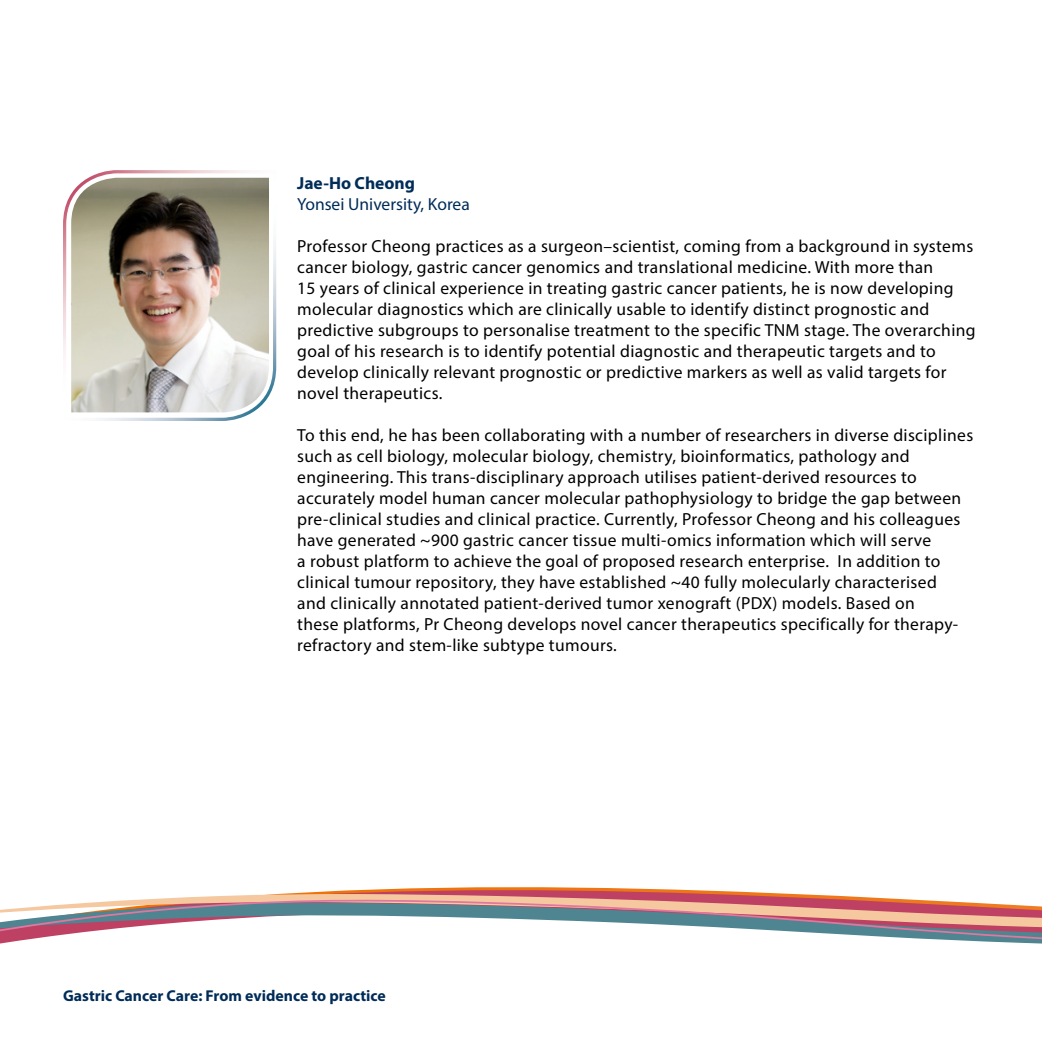
<style>
.page{position:relative;width:1042px;height:1042px;background:#fff}
.page>*{position:absolute;margin:0;border:0;box-sizing:border-box;transform-origin:0 0}
.t1{font:17.5px/21px "Myriad Pro";letter-spacing:.02em;color:#000}
.t2{font:17.5px "Myriad Pro";color:#002c58}
.t3{font:700 17.5px "Myriad Pro";color:#002c58}
.t4{font:700 15.75px "Myriad Pro";color:#002c58}
</style>
<div class="page">
<svg style="left:63px;top:170px;width:213px;height:251px"></svg>
<img style="left:71px;top:178px;width:198px;height:234px">
<svg style="left:0;top:887px;width:1042px;height:57px"></svg>
<p class="t3" style="left:297px;top:172px;width:119px">Jae-Ho Cheong</p>
<p class="t2" style="left:297px;top:193px;width:174px">Yonsei University, Korea</p>
<p class="t1" style="left:297px;top:235px;width:680px">Professor Cheong practices as a surgeon–scientist, coming from a background in systems cancer biology, gastric cancer genomics and translational medicine. With more than<br>15 years of clinical experience in treating gastric cancer patients, he is now developing molecular diagnostics which are clinically usable to identify distinct prognostic and predictive subgroups to personalise treatment to the specific TNM stage. The overarching goal of his research is to identify potential diagnostic and therapeutic targets and to develop clinically relevant prognostic or predictive markers as well as valid targets for novel therapeutics.</p>
<p class="t1" style="left:297px;top:424px;width:677px">To this end, he has been collaborating with a number of researchers in diverse disciplines such as cell biology, molecular biology, chemistry, bioinformatics, pathology and engineering. This trans-disciplinary approach utilises patient-derived resources to accurately model human cancer molecular pathophysiology to bridge the gap between pre-clinical studies and clinical practice. Currently, Professor Cheong and his colleagues have generated ~900 gastric cancer tissue multi-omics information which will serve<br>a robust platform to achieve the goal of proposed research enterprise. In addition to clinical tumour repository, they have established ~40 fully molecularly characterised<br>and clinically annotated patient-derived tumor xenograft (PDX) models. Based on<br>these platforms, Pr Cheong develops novel cancer therapeutics specifically for therapy&shy;refractory and stem-like subtype tumours.</p>
<p class="t4" style="left:63px;top:985px;width:324px">Gastric Cancer Care: From evidence to practice</p>
</div>
